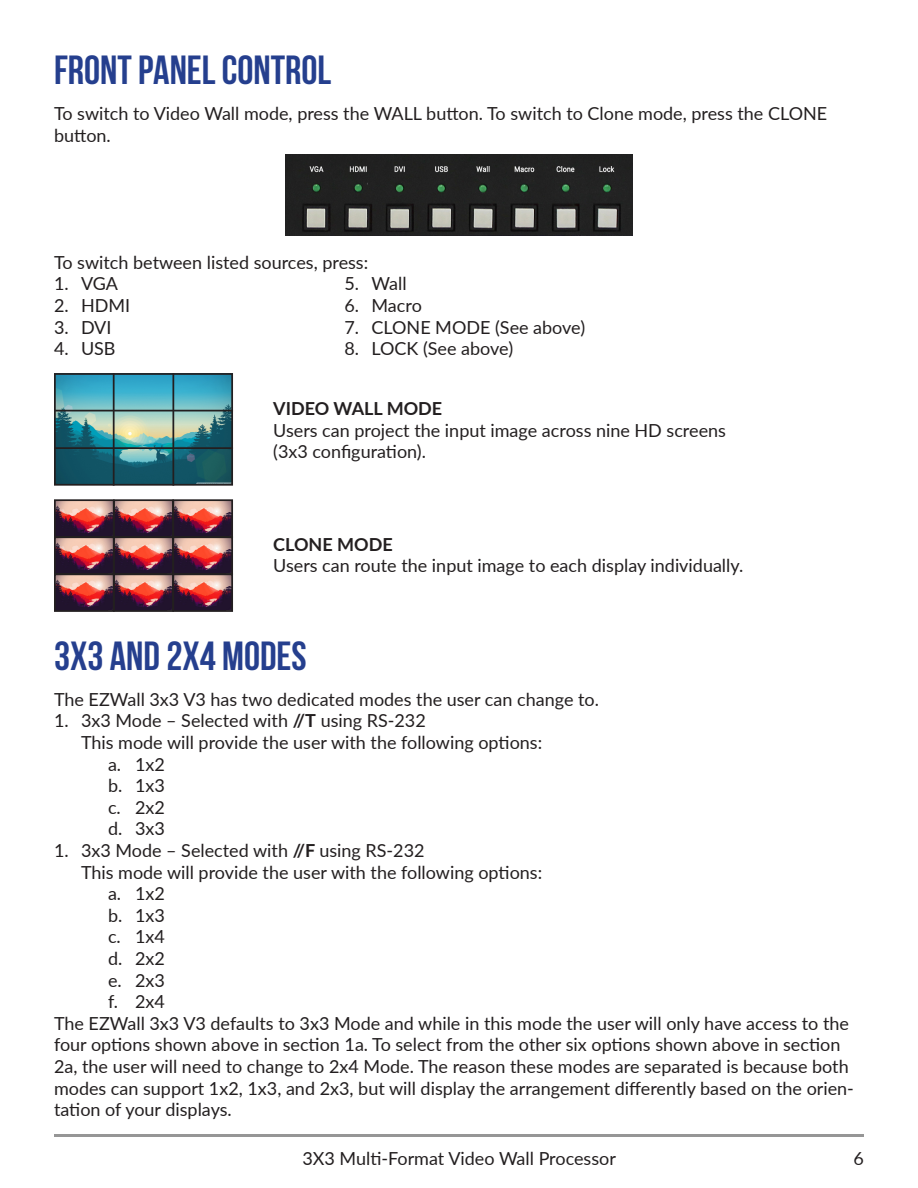
<style>
.page{position:relative;width:918px;height:1188px;background:#fff}
.page>*{position:absolute;margin:0;border:0;box-sizing:border-box;transform-origin:0 0}
.t1{font:700 40.5px "Bebas Neue";color:#253f8e}
.t2{font:18px/21.6px "Lato";color:#231f20}
.t3{font:700 18px "Lato";color:#231f20}
.s1{font-weight:700}
</style>
<div class="page">
<hr style="left:54px;top:1134px;width:810px;height:3px;background:#969696">
<img style="left:57px;top:376px;width:173px;height:107px">
<div style="left:54px;top:373px;width:179px;height:113px;border:2px solid #231f20"></div>
<hr style="left:113px;top:373px;width:2px;height:113px;background:#231f20">
<hr style="left:172px;top:373px;width:2px;height:113px;background:#231f20">
<hr style="left:54px;top:410px;width:179px;height:1px;background:#231f20">
<hr style="left:54px;top:447px;width:179px;height:2px;background:#231f20">
<img style="left:57px;top:502px;width:173px;height:107px">
<div style="left:54px;top:499px;width:61px;height:39px;border:2px solid #231f20"></div>
<div style="left:54px;top:573px;width:61px;height:39px;border:2px solid #231f20"></div>
<div style="left:54px;top:536px;width:61px;height:39px;border:2px solid #231f20"></div>
<div style="left:113px;top:499px;width:61px;height:39px;border:2px solid #231f20"></div>
<div style="left:113px;top:573px;width:61px;height:39px;border:2px solid #231f20"></div>
<div style="left:113px;top:536px;width:61px;height:39px;border:2px solid #231f20"></div>
<div style="left:172px;top:499px;width:61px;height:39px;border:2px solid #231f20"></div>
<div style="left:172px;top:573px;width:61px;height:39px;border:2px solid #231f20"></div>
<div style="left:172px;top:536px;width:61px;height:39px;border:2px solid #231f20"></div>
<img style="left:285px;top:155px;width:348px;height:81px">
<p class="t1" style="left:54px;top:48px;width:279px">FRONT PANEL CONTROL</p>
<p class="t2" style="left:54px;top:102px;width:775px">To switch to Video Wall mode, press the WALL button. To switch to Clone mode, press the CLONE button.</p>
<p class="t2" style="left:54px;top:251px;width:316px">To switch between listed sources, press:</p>
<p class="t2" style="left:54px;top:272px;width:66px">1. VGA</p>
<p class="t2" style="left:54px;top:294px;width:78px">2. HDMI</p>
<p class="t2" style="left:54px;top:316px;width:59px">3. DVI</p>
<p class="t2" style="left:54px;top:337px;width:63px">4. USB</p>
<p class="t2" style="left:345px;top:272px;width:64px">5. Wall</p>
<p class="t2" style="left:345px;top:294px;width:79px">6. Macro</p>
<p class="t2" style="left:345px;top:316px;width:242px">7. CLONE MODE (See above)</p>
<p class="t2" style="left:345px;top:337px;width:170px">8. LOCK (See above)</p>
<p class="t3" style="left:273px;top:395px;width:171px">VIDEO WALL MODE</p>
<p class="t2" style="left:273px;top:419px;width:454px">Users can project the input image across nine HD screens</p>
<p class="t2" style="left:273px;top:440px;width:154px">(3x3 configuration).</p>
<p class="t3" style="left:273px;top:531px;width:121px">CLONE MODE</p>
<p class="t2" style="left:273px;top:554px;width:472px">Users can route the input image to each display individually.</p>
<p class="t1" style="left:54px;top:634px;width:254px">3X3 AND 2X4 MODES</p>
<p class="t2" style="left:54px;top:688px;width:546px">The EZWall 3x3 V3 has two dedicated modes the user can change to.</p>
<p class="t2" style="left:81px;top:709px;width:463px;text-indent:-27px">1. 3x3 Mode – Selected with <span class="s1">//T</span> using RS-232<br>This mode will provide the user with the following options:</p>
<p class="t2" style="left:108px;top:752px;width:58px">a. 1x2</p>
<p class="t2" style="left:108px;top:774px;width:58px">b. 1x3</p>
<p class="t2" style="left:108px;top:796px;width:58px">c. 2x2</p>
<p class="t2" style="left:108px;top:817px;width:58px">d. 3x3</p>
<p class="t2" style="left:81px;top:839px;width:463px;text-indent:-27px">1. 3x3 Mode – Selected with <span class="s1">//F</span> using RS-232<br>This mode will provide the user with the following options:</p>
<p class="t2" style="left:108px;top:882px;width:58px">a. 1x2</p>
<p class="t2" style="left:108px;top:904px;width:58px">b. 1x3</p>
<p class="t2" style="left:108px;top:925px;width:58px">c. 1x4</p>
<p class="t2" style="left:108px;top:947px;width:58px">d. 2x2</p>
<p class="t2" style="left:108px;top:968px;width:58px">e. 2x3</p>
<p class="t2" style="left:108px;top:990px;width:58px">f. 2x4</p>
<p class="t2" style="left:54px;top:1012px;width:802px">The EZWall 3x3 V3 defaults to 3x3 Mode and while in this mode the user will only have access to the four options shown above in section 1a. To select from the other six options shown above in section 2a, the user will need to change to 2x4 Mode. The reason these modes are separated is because both modes can support 1x2, 1x3, and 2x3, but will display the arrangement differently based on the orien&shy;tation of your displays.</p>
<p class="t2" style="left:302px;top:1147px;width:315px">3X3 Multi-Format Video Wall Processor</p>
<p class="t2" style="left:854px;top:1147px;width:12px">6</p>
</div>
